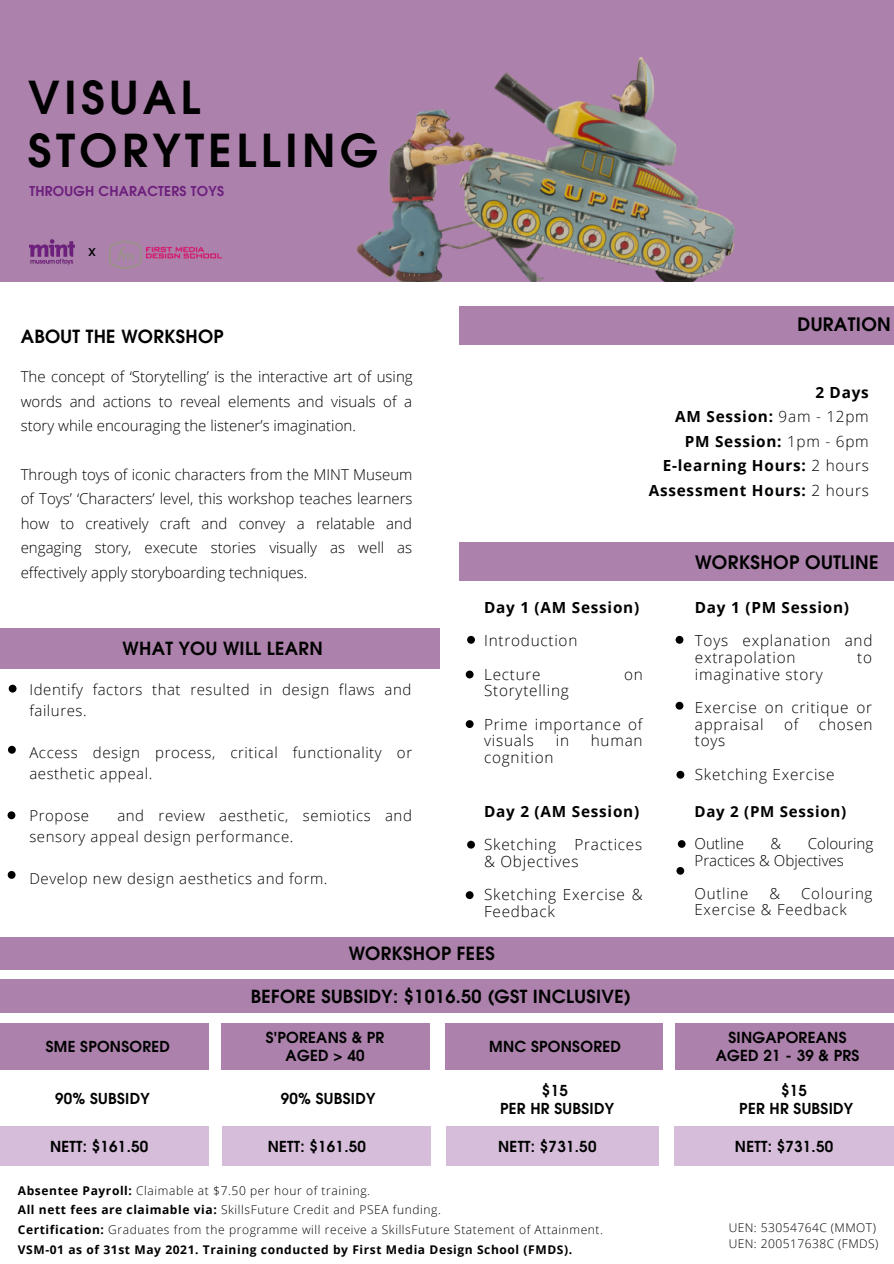
<style>
.page{position:relative;width:894px;height:1264px;background:#fff}
.page>*{position:absolute;margin:0;border:0;box-sizing:border-box;transform-origin:0 0}
.t1{font:600 45px "Avant Garde LT";letter-spacing:.1em;color:#000}
.t2{font:600 18.45px "Avant Garde LT";letter-spacing:.02em;color:#000}
.t3{font:600 18px "Avant Garde LT";letter-spacing:.02em;color:#000}
.t4{font:300 15.3px/16.6px "Open Sans";letter-spacing:.05em;color:#000}
.t5{font:700 15.3px "Open Sans";letter-spacing:.05em;color:#000}
.t6{font:600 15.15px/17.7px "Avant Garde LT";letter-spacing:.02em;color:#000;text-align:center}
.t7{font:300 15px/24.5px "Open Sans";letter-spacing:.04em;color:#000}
.t8{font:600 15px "Avant Garde LT";letter-spacing:.02em;color:#000}
.t9{font:300 15px/16.4px "Open Sans";color:#000}
.t10{font:700 15px "Open Sans";letter-spacing:.05em;color:#000}
.t11{font:600 13.5px "Avant Garde LT";letter-spacing:.02em;color:#6c1f7d}
.t12{font:300 12px "Open Sans";letter-spacing:.05em;color:#000}
.t13{font:700 12px "Open Sans";letter-spacing:.05em;color:#000}
.t14{font:600 10.65px "Avant Garde LT";color:#000}
.s1{font-weight:300}
.s2{font-weight:700}
</style>
<div class="page">
<div style="left:0;top:0;width:893px;height:281px;background:#ab80ab"></div>
<div style="left:0;top:1023px;width:208px;height:46px;background:#ab80ab"></div>
<div style="left:0;top:936px;width:893px;height:33px;background:#ab80ab"></div>
<div style="left:0;top:979px;width:893px;height:33px;background:#ab80ab"></div>
<div style="left:221px;top:1023px;width:208px;height:46px;background:#ab80ab"></div>
<div style="left:0;top:628px;width:439px;height:40px;background:#ab80ab"></div>
<svg style="left:9px;top:684px;width:8px;height:9px"></svg>
<svg style="left:8px;top:745px;width:8px;height:9px"></svg>
<svg style="left:8px;top:811px;width:8px;height:9px"></svg>
<svg style="left:8px;top:871px;width:8px;height:8px"></svg>
<div style="left:459px;top:306px;width:434px;height:39px;background:#ab80ab"></div>
<div style="left:459px;top:542px;width:434px;height:39px;background:#ab80ab"></div>
<svg style="left:467px;top:636px;width:8px;height:8px"></svg>
<svg style="left:465px;top:670px;width:9px;height:9px"></svg>
<svg style="left:465px;top:720px;width:9px;height:8px"></svg>
<svg style="left:675px;top:636px;width:9px;height:8px"></svg>
<svg style="left:675px;top:701px;width:9px;height:9px"></svg>
<svg style="left:676px;top:770px;width:9px;height:9px"></svg>
<svg style="left:467px;top:840px;width:8px;height:9px"></svg>
<svg style="left:465px;top:891px;width:9px;height:9px"></svg>
<svg style="left:677px;top:840px;width:9px;height:8px"></svg>
<svg style="left:676px;top:867px;width:9px;height:8px"></svg>
<div style="left:445px;top:1023px;width:217px;height:46px;background:#ab80ab"></div>
<div style="left:674px;top:1023px;width:219px;height:46px;background:#ab80ab"></div>
<div style="left:0;top:1126px;width:208px;height:39px;background:#d6bedb"></div>
<div style="left:222px;top:1126px;width:208px;height:39px;background:#d6bedb"></div>
<div style="left:445px;top:1126px;width:213px;height:39px;background:#d6bedb"></div>
<div style="left:674px;top:1126px;width:219px;height:39px;background:#d6bedb"></div>
<img style="left:348px;top:57px;width:390px;height:225px">
<img style="left:29px;top:239px;width:45px;height:26px">
<img style="left:109px;top:240px;width:113px;height:29px">
<p class="t1" style="left:28px;top:68px;width:174px">VISUAL</p>
<p class="t1" style="left:28px;top:121px;width:351px">STORYTELLING</p>
<p class="t11" style="left:29px;top:182px;width:196px">THROUGH CHARACTERS TOYS</p>
<p class="t14" style="left:89px;top:245px;width:9px">X</p>
<p class="t3" style="left:21px;top:325px;width:204px">ABOUT THE WORKSHOP</p>
<p class="t7" style="left:21px;top:364px;width:393px;text-align:justify">The concept of ‘Storytelling’ is the interactive art of using words and actions to reveal elements and visuals of a story while encouraging the listener’s imagination.</p>
<p class="t7" style="left:21px;top:462px;width:393px;text-align:justify">Through toys of iconic characters from the MINT Museum of Toys’ ‘Characters’ level, this workshop teaches learners how to creatively craft and convey a relatable and engaging story, execute stories visually as well as effectively apply storyboarding techniques.</p>
<p class="t3" style="left:123px;top:637px;width:201px">WHAT YOU WILL LEARN</p>
<p class="t7" style="left:29px;top:678px;width:383px;line-height:21px">Identify factors that resulted in design flaws and failures.</p>
<p class="t7" style="left:29px;top:741px;width:384px;line-height:21px">Access design process, critical functionality or aesthetic appeal.</p>
<p class="t7" style="left:29px;top:802px;width:61px">Propose</p>
<p class="t7" style="left:29px;top:804px;width:384px;line-height:21px;text-indent:88px">and review aesthetic, semiotics and sensory appeal design performance.</p>
<p class="t7" style="left:29px;top:865px;width:299px">Develop new design aesthetics and form.</p>
<p class="t2" style="left:797px;top:312px;width:95px">DURATION</p>
<p class="t5" style="left:815px;top:381px;width:55px">2 Days</p>
<p class="t5" style="left:675px;top:406px;width:195px">AM Session: <span class="s1">9am - 12pm</span></p>
<p class="t5" style="left:684px;top:430px;width:185px">PM Session: <span class="s1">1pm - 6pm</span></p>
<p class="t5" style="left:662px;top:455px;width:207px">E-learning Hours: <span class="s1">2 hours</span></p>
<p class="t5" style="left:648px;top:479px;width:221px">Assessment Hours: <span class="s1">2 hours</span></p>
<p class="t5" style="left:484px;top:597px;width:157px">Day 1 (AM Session)</p>
<p class="t4" style="left:484px;top:632px;width:95px">Introduction</p>
<p class="t4" style="left:484px;top:665px;width:58px">Lecture</p>
<p class="t4" style="left:623px;top:665px;width:20px">on</p>
<p class="t4" style="left:484px;top:682px;width:86px">Storytelling</p>
<p class="t4" style="left:484px;top:715px;width:160px">Prime importance of visuals</p>
<p class="t4" style="left:555px;top:732px;width:15px">in</p>
<p class="t4" style="left:590px;top:732px;width:53px">human</p>
<p class="t4" style="left:484px;top:748px;width:71px">cognition</p>
<p class="t5" style="left:484px;top:800px;width:157px">Day 2 (AM Session)</p>
<p class="t4" style="left:484px;top:836px;width:160px">Sketching Practices &amp; Objectives</p>
<p class="t4" style="left:484px;top:886px;width:160px">Sketching Exercise &amp;<br>Feedback</p>
<p class="t2" style="left:694px;top:549px;width:185px">WORKSHOP OUTLINE</p>
<p class="t5" style="left:694px;top:597px;width:156px">Day 1 (PM Session)</p>
<p class="t4" style="left:694px;top:632px;width:179px">Toys explanation and extrapolation</p>
<p class="t4" style="left:857px;top:649px;width:16px">to</p>
<p class="t4" style="left:694px;top:665px;width:129px">imaginative story</p>
<p class="t4" style="left:694px;top:699px;width:179px">Exercise on critique or appraisal</p>
<p class="t4" style="left:783px;top:715px;width:16px">of</p>
<p class="t4" style="left:818px;top:715px;width:55px">chosen</p>
<p class="t4" style="left:694px;top:732px;width:32px">toys</p>
<p class="t4" style="left:694px;top:765px;width:141px">Sketching Exercise</p>
<p class="t10" style="left:694px;top:800px;width:153px">Day 2 (PM Session)</p>
<p class="t9" style="left:694px;top:835px;width:51px">Outline</p>
<p class="t7" style="left:770px;top:831px;width:12px">&amp;</p>
<p class="t9" style="left:694px;top:835px;width:180px;text-indent:113px">Colouring<br>Practices &amp; Objectives</p>
<p class="t7" style="left:694px;top:880px;width:55px">Outline</p>
<p class="t7" style="left:769px;top:880px;width:12px">&amp;</p>
<p class="t7" style="left:694px;top:884px;width:179px;line-height:16.4px;text-indent:107px">Colouring<br>Exercise &amp; Feedback</p>
<p class="t8" style="left:46px;top:1036px;width:126px">SME SPONSORED</p>
<p class="t8" style="left:55px;top:1089px;width:96px">90% SUBSIDY</p>
<p class="t3" style="left:348px;top:941px;width:147px">WORKSHOP FEES</p>
<p class="t3" style="left:251px;top:984px;width:381px">BEFORE SUBSIDY: $1016.50 (GST INCLUSIVE)</p>
<p class="t6" style="left:266px;top:1028px;width:120px">S'POREANS &amp; PR<br>AGED &gt; 40</p>
<p class="t6" style="left:489px;top:1037px;width:133px">MNC SPONSORED</p>
<p class="t8" style="left:281px;top:1089px;width:96px">90% SUBSIDY</p>
<p class="t8" style="left:542px;top:1080px;width:27px">$15</p>
<p class="t8" style="left:500px;top:1098px;width:115px">PER HR SUBSIDY</p>
<p class="t6" style="left:715px;top:1028px;width:145px">SINGAPOREANS<br>AGED 21 - 39 &amp; PRS</p>
<p class="t8" style="left:780px;top:1080px;width:27px">$15</p>
<p class="t8" style="left:739px;top:1098px;width:115px">PER HR SUBSIDY</p>
<p class="t8" style="left:50px;top:1136px;width:100px">NETT: $161.50</p>
<p class="t8" style="left:498px;top:1136px;width:100px">NETT: $731.50</p>
<p class="t12" style="left:18px;top:1182px;width:353px"><span class="s2">Absentee Payroll:</span> Claimable at $7.50 per hour of training.</p>
<p class="t12" style="left:18px;top:1201px;width:424px"><span class="s2">All nett fees are claimable via:</span> SkillsFuture Credit and PSEA funding.</p>
<p class="t12" style="left:18px;top:1221px;width:586px"><span class="s2">Certification:</span> Graduates from the programme will receive a SkillsFuture Statement of Attainment.</p>
<p class="t13" style="left:18px;top:1240px;width:555px">VSM-01 as of 31st May 2021. Training conducted by First Media Design School (FMDS).</p>
<p class="t8" style="left:268px;top:1136px;width:100px">NETT: $161.50</p>
<p class="t8" style="left:734px;top:1136px;width:100px">NETT: $731.50</p>
<p class="t12" style="left:728px;top:1218px;width:149px">UEN: 53054764C (MMOT)</p>
<p class="t12" style="left:728px;top:1235px;width:151px">UEN: 200517638C (FMDS)</p>
</div>
